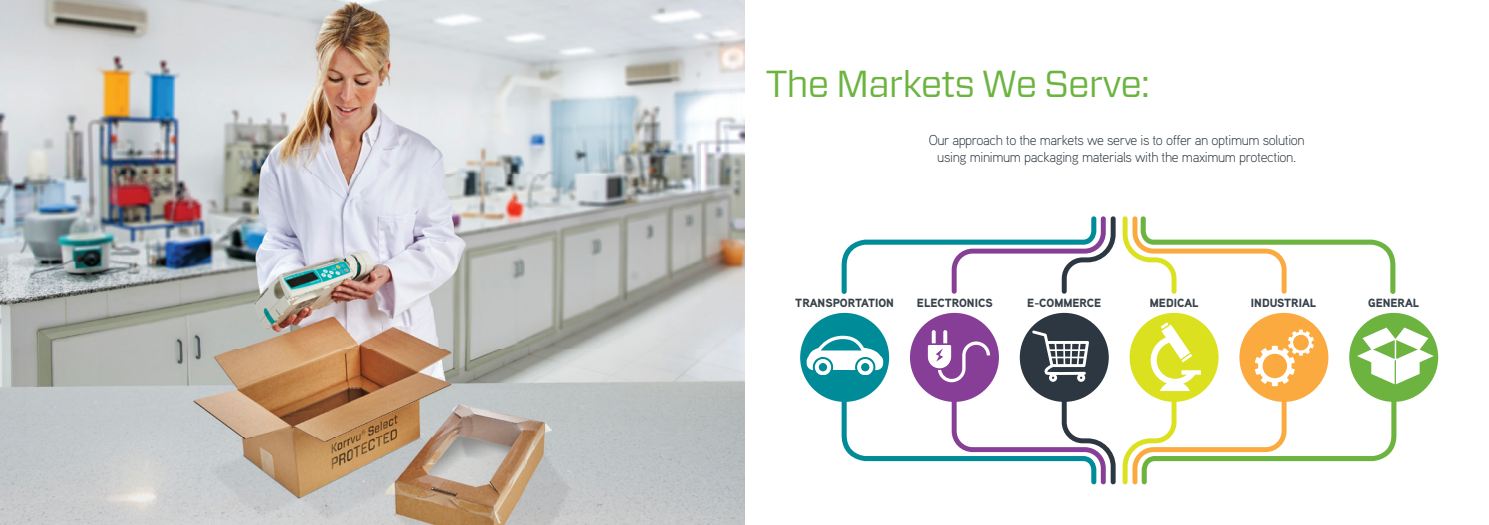
<style>
.page{position:relative;width:1489px;height:525px;background:#fff}
.page>*{position:absolute;margin:0;border:0;box-sizing:border-box;transform-origin:0 0}
.t1{font:37.5px "Forza";letter-spacing:-.025em;color:#6cb43f}
.t2{font:300 14.38px/17.2px "Aaux Pro OT";letter-spacing:-.025em;color:#2c3741;text-align:center}
.t3{font:900 11.88px "Aaux Pro OT";color:#36414a}
</style>
<div class="page">
<div style="left:1019px;top:313px;width:89px;height:88px;background:#2c3741;border-radius:50%"></div>
<div style="left:1129px;top:313px;width:89px;height:88px;background:#dbe11e;border-radius:50%"></div>
<div style="left:1239px;top:313px;width:89px;height:88px;background:#faaa3f;border-radius:50%"></div>
<div style="left:1348px;top:313px;width:89px;height:88px;background:#6cb43f;border-radius:50%"></div>
<div style="left:909px;top:313px;width:89px;height:88px;background:#873e97;border-radius:50%"></div>
<div style="left:800px;top:313px;width:89px;height:88px;background:#008b98;border-radius:50%"></div>
<svg style="left:841px;top:216px;width:274px;height:78px"></svg>
<svg style="left:1122px;top:216px;width:273px;height:78px"></svg>
<svg style="left:1122px;top:322px;width:311px;height:162px"></svg>
<svg style="left:806px;top:330px;width:309px;height:154px"></svg>
<img style="left:0;top:0;width:744px;height:524px">
<h1 class="t1" style="left:765px;top:59px;width:385px">The Markets We Serve:</h1>
<p class="t2" style="left:928px;top:131px;width:377px">Our approach to the markets we serve is to offer an optimum solution using minimum packaging materials with the maximum protection.</p>
<p class="t3" style="left:795px;top:295px;width:100px">TRANSPORTATION</p>
<p class="t3" style="left:916px;top:295px;width:77px">ELECTRONICS</p>
<p class="t3" style="left:1027px;top:295px;width:75px">E-COMMERCE</p>
<p class="t3" style="left:1149px;top:295px;width:50px">MEDICAL</p>
<p class="t3" style="left:1250px;top:295px;width:67px">INDUSTRIAL</p>
<p class="t3" style="left:1367px;top:295px;width:53px">GENERAL</p>
</div>
